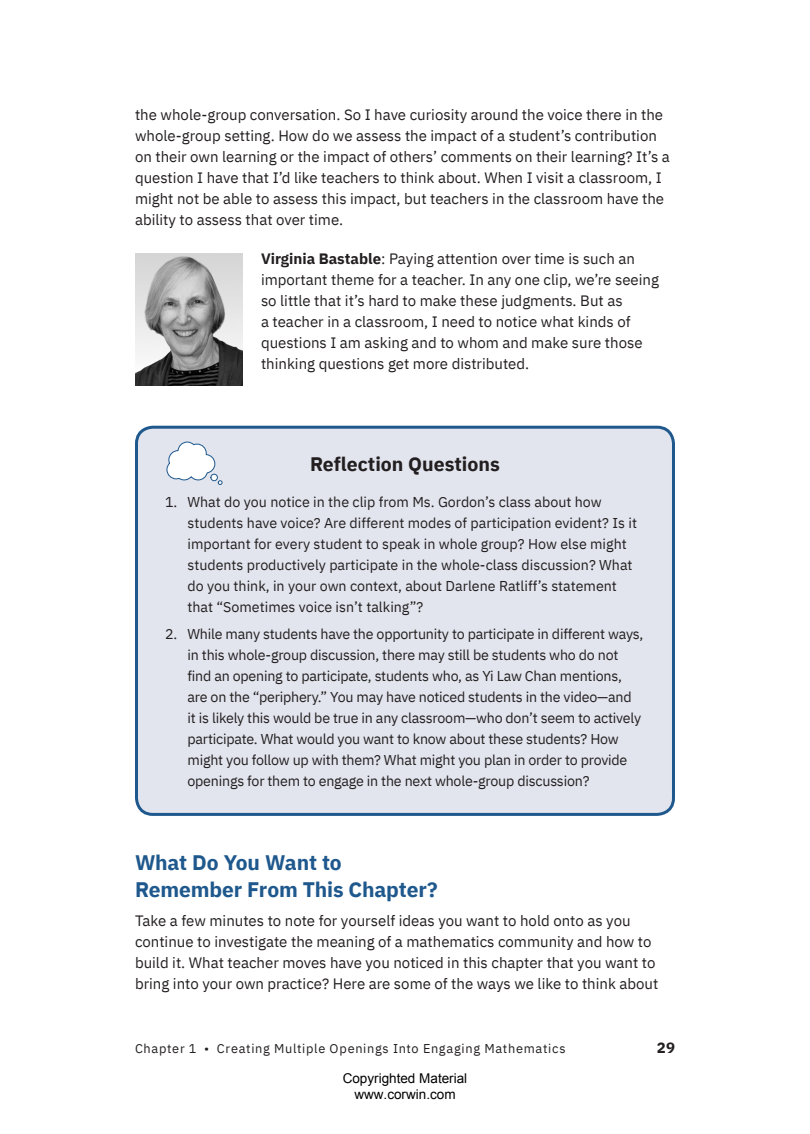
<style>
.page{position:relative;width:810px;height:1134px;background:#fff}
.page>*{position:absolute;margin:0;border:0;box-sizing:border-box;transform-origin:0 0}
.t1{font:700 21px/27px "IBM Plex Sans";letter-spacing:-.005em;color:#1e588d}
.t2{font:700 19.5px "IBM Plex Sans";color:#231f20}
.t3{font:15px/21px "IBM Plex Sans";color:#231f20}
.t4{font:700 15px "IBM Plex Sans";color:#231f20}
.t5{font:14.25px/21px "IBM Plex Sans";letter-spacing:-.015em;color:#231f20}
.t6{font:13.5px/16.2px "Arial";color:#000;text-align:center}
.t7{font:12.75px "IBM Plex Sans";letter-spacing:.055em;color:#231f20}
.s1{font-weight:700}
</style>
<div class="page">
<img style="left:135px;top:254px;width:108px;height:132px">
<div style="left:136px;top:427px;width:537px;height:387px;background:#e2e5ee;border-radius:17px"></div>
<div style="left:135px;top:426px;width:540px;height:390px;border:3px solid #1e588d;border-radius:17px"></div>
<svg style="left:166px;top:442px;width:57px;height:43px"></svg>
<div style="left:211px;top:474px;width:6px;height:7px;background:#fff;border-radius:50%"></div>
<div style="left:210px;top:474px;width:8px;height:7px;border:1px solid #1e588d;border-radius:50%"></div>
<p class="t3" style="left:135px;top:103px;width:536px">the whole-group conversation. So I have curiosity around the voice there in the whole-group setting. How do we assess the impact of a student’s contribution on their own learning or the impact of others’ comments on their learning? It’s a question I have that I’d like teachers to think about. When I visit a classroom, I might not be able to assess this impact, but teachers in the classroom have the ability to assess that over time.</p>
<p class="t3" style="left:261px;top:247px;width:400px"><span class="s1">Virginia Bastable</span>: Paying attention over time is such an important theme for a teacher. In any one clip, we’re seeing so little that it’s hard to make these judgments. But as<br>a teacher in a classroom, I need to notice what kinds of questions I am asking and to whom and make sure those thinking questions get more distributed.</p>
<h2 class="t2" style="left:310px;top:448px;width:191px">Reflection Questions</h2>
<p class="t5" style="left:188px;top:490px;width:451px;text-indent:-23px">1. What do you notice in the clip from Ms. Gordon’s class about how students have voice? Are different modes of participation evident? Is it important for every student to speak in whole group? How else might students productively participate in the whole-class discussion? What do you think, in your own context, about Darlene Ratliff’s statement that “Sometimes voice isn’t talking”?</p>
<p class="t5" style="left:188px;top:622px;width:457px;text-indent:-23px">2. While many students have the opportunity to participate in different ways, in this whole-group discussion, there may still be students who do not find an opening to participate, students who, as Yi Law Chan mentions, are on the “periphery.” You may have noticed students in the video—and it is likely this would be true in any classroom—who don’t seem to actively participate. What would you want to know about these students? How might you follow up with them? What might you plan in order to provide openings for them to engage in the next whole-group discussion?</p>
<h1 class="t1" style="left:135px;top:848px;width:304px">What Do You Want to<br>Remember From This Chapter?</h1>
<p class="t3" style="left:135px;top:909px;width:525px">Take a few minutes to note for yourself ideas you want to hold onto as you continue to investigate the meaning of a mathematics community and how to build it. What teacher moves have you noticed in this chapter that you want to bring into your own practice? Here are some of the ways we like to think about</p>
<p class="t7" style="left:135px;top:1039px;width:432px">Chapter 1 • Creating Multiple Openings Into Engaging Mathematics</p>
<p class="t4" style="left:657px;top:1036px;width:20px">29</p>
<p class="t6" style="left:343px;top:1070px;width:126px">Copyrighted Material www.corwin.com</p>
</div>
